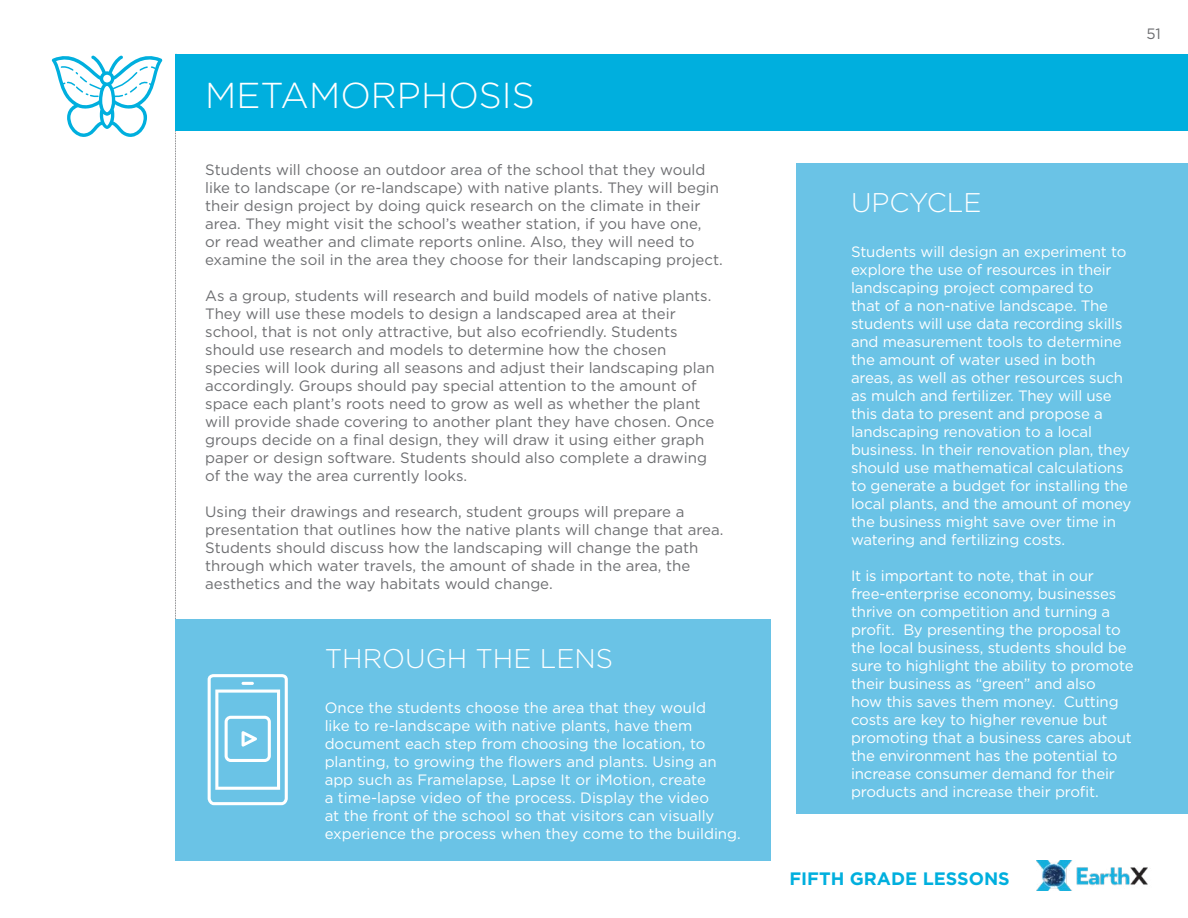
<style>
.page{position:relative;width:1188px;height:918px;background:#fff}
.page>*{position:absolute;margin:0;border:0;box-sizing:border-box;transform-origin:0 0}
.t1{font:300 36px "Gotham";color:#fff}
.t2{font:300 27px "Gotham";color:#fff}
.t3{font:700 18px "Gotham";color:#00afde}
.t4{font:15px/18px "Gotham";letter-spacing:-.01em;color:#fff}
.t5{font:15px/18px "Gotham";color:#6d6e71}
</style>
<div class="page">
<img style="left:1037px;top:860px;width:111px;height:31px">
<svg style="left:175px;top:130px;width:2px;height:489px"></svg>
<div style="left:175px;top:54px;width:1013px;height:76px;background:#00afde"></div>
<svg style="left:52px;top:55px;width:110px;height:82px"></svg>
<div style="left:796px;top:163px;width:392px;height:650px;background:#6ac3e6"></div>
<div style="left:175px;top:619px;width:595px;height:241px;background:#6ac3e6"></div>
<svg style="left:208px;top:674px;width:80px;height:131px"></svg>
<h1 class="t1" style="left:205px;top:72px;width:331px">METAMORPHOSIS</h1>
<p class="t5" style="left:205px;top:160px;width:519px">Students will choose an outdoor area of the school that they would like to landscape (or re-landscape) with native plants. They will begin their design project by doing quick research on the climate in their area. They might visit the school’s weather station, if you have one,<br>or read weather and climate reports online. Also, they will need to examine the soil in the area they choose for their landscaping project.</p>
<p class="t5" style="left:205px;top:286px;width:511px">As a group, students will research and build models of native plants.<br>They will use these models to design a landscaped area at their school, that is not only attractive, but also ecofriendly. Students should use research and models to determine how the chosen species will look during all seasons and adjust their landscaping plan accordingly. Groups should pay special attention to the amount of space each plant’s roots need to grow as well as whether the plant will provide shade covering to another plant they have chosen. Once groups decide on a final design, they will draw it using either graph paper or design software. Students should also complete a drawing of the way the area currently looks.</p>
<p class="t5" style="left:205px;top:502px;width:520px">Using their drawings and research, student groups will prepare a presentation that outlines how the native plants will change that area.<br>Students should discuss how the landscaping will change the path through which water travels, the amount of shade in the area, the aesthetics and the way habitats would change.</p>
<h2 class="t2" style="left:325px;top:641px;width:290px">THROUGH THE LENS</h2>
<p class="t4" style="left:325px;top:698px;width:418px">Once the students choose the area that they would<br>like to re-landscape with native plants, have them document each step from choosing the location, to planting, to growing the flowers and plants. Using an app such as Framelapse, Lapse It or iMotion, create<br>a time-lapse video of the process. Display the video<br>at the front of the school so that visitors can visually experience the process when they come to the building.</p>
<p class="t5" style="left:1146px;top:24px;width:16px">51</p>
<h2 class="t2" style="left:851px;top:185px;width:132px">UPCYCLE</h2>
<p class="t4" style="left:851px;top:242px;width:282px">Students will design an experiment to explore the use of resources in their landscaping project compared to<br>that of a non-native landscape. The students will use data recording skills and measurement tools to determine the amount of water used in both areas, as well as other resources such as mulch and fertilizer. They will use this data to present and propose a landscaping renovation to a local business. In their renovation plan, they should use mathematical calculations to generate a budget for installing the local plants, and the amount of money the business might save over time in watering and fertilizing costs.</p>
<p class="t4" style="left:851px;top:566px;width:284px">It is important to note, that in our free-enterprise economy, businesses thrive on competition and turning a profit. By presenting the proposal to the local business, students should be sure to highlight the ability to promote their business as “green” and also<br>how this saves them money. Cutting costs are key to higher revenue but promoting that a business cares about the environment has the potential to increase consumer demand for their products and increase their profit.</p>
<p class="t3" style="left:789px;top:866px;width:222px">FIFTH GRADE LESSONS</p>
</div>
